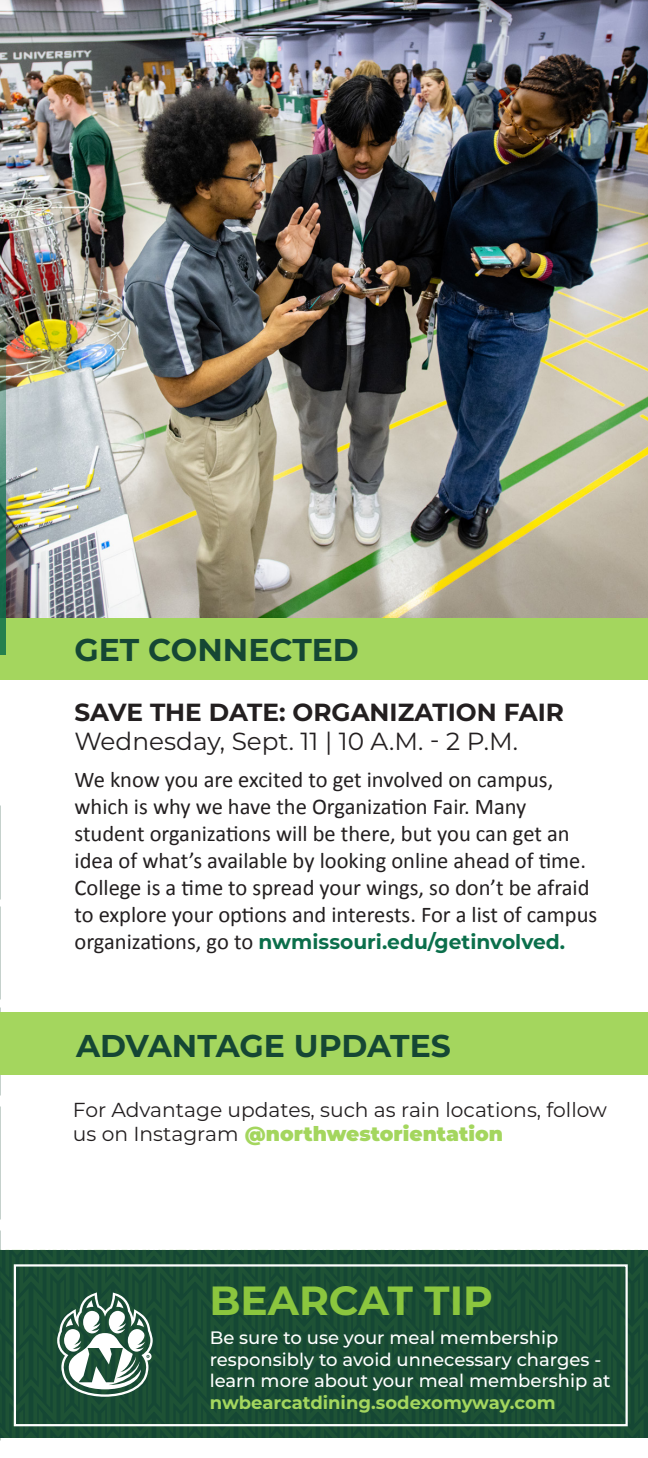
<style>
.page{position:relative;width:648px;height:1458px;background:#fff}
.page>*{position:absolute;margin:0;border:0;box-sizing:border-box;transform-origin:0 0}
.Body_copy{font:700 40.73px "Montserrat";color:#8bc63e}
.Numbers{font:700 31.5px "Montserrat";color:#154734}
.Body_Text_-_Proxima{font:24.75px/29.7px "Montserrat";color:#231f20}
.Body_Text_-_Proxima-2{font:22.5px/27px "Calibri";color:#231f20}
.Body_Text_-_Proxima-3{font:20.25px/24.3px "Montserrat";color:#231f20}
.Body_Text_-_Proxima-4{font:700 20.25px "Montserrat";color:#0b6f4b}
.t1{font:500 18px/21.6px "Montserrat";color:#fff}
.s1{font-weight:700}
.s2{font-family:"Calibri";font-weight:400;font-size:22.5px;color:#231f20}
.s3{font-weight:900;color:#a4d65e}
.s4{font-weight:700;color:#a4d65e}
</style>
<div class="page">
<div style="left:0;top:1250px;width:648px;height:188px;background:#1a4d34"></div>
<div style="left:14px;top:1264px;width:614px;height:162px;border:2px solid #fff"></div>
<svg style="left:57px;top:1292px;width:96px;height:105px"></svg>
<div style="left:0;top:617px;width:648px;height:63px;background:#a4d65e"></div>
<div style="left:0;top:1012px;width:648px;height:63px;background:#a4d65e"></div>
<img style="left:0;top:0;width:648px;height:617px">
<svg style="left:0;top:267px;width:6px;height:388px;background:#4b7b65"></svg>
<p class="Numbers" style="left:75px;top:627px;width:286px">GET CONNECTED</p>
<p class="Body_Text_-_Proxima" style="left:75px;top:696px;width:491px"><span class="s1">SAVE THE DATE: ORGANIZATION FAIR<br></span>Wednesday, Sept. 11 | 10 A.M. - 2 P.M.</p>
<p class="Body_Text_-_Proxima-2" style="left:75px;top:765px;width:524px">We know you are excited to get involved on campus, which is why we have the Organization Fair. Many student organizations will be there, but you can get an idea of what’s available by looking online ahead of time.<br>College is a time to spread your wings, so don’t be afraid to explore your options and interests. For a list of campus</p>
<p class="Body_Text_-_Proxima-4" style="left:75px;top:928px;width:492px"><span class="s2">organizations, go to</span> nwmissouri.edu/getinvolved.</p>
<p class="Numbers" style="left:76px;top:1024px;width:376px">ADVANTAGE UPDATES</p>
<p class="Body_Text_-_Proxima-3" style="left:73px;top:1097px;width:536px">For Advantage updates, such as rain locations, follow us on Instagram <span class="s3">@northwestorientation</span></p>
<p class="Body_copy" style="left:209px;top:1271px;width:285px">BEARCAT TIP</p>
<p class="t1" style="left:210px;top:1326px;width:402px">Be sure to use your meal membership responsibly to avoid unnecessary charges - learn more about your meal membership at <span class="s4">nwbearcatdining.sodexomyway.com</span></p>
</div>
